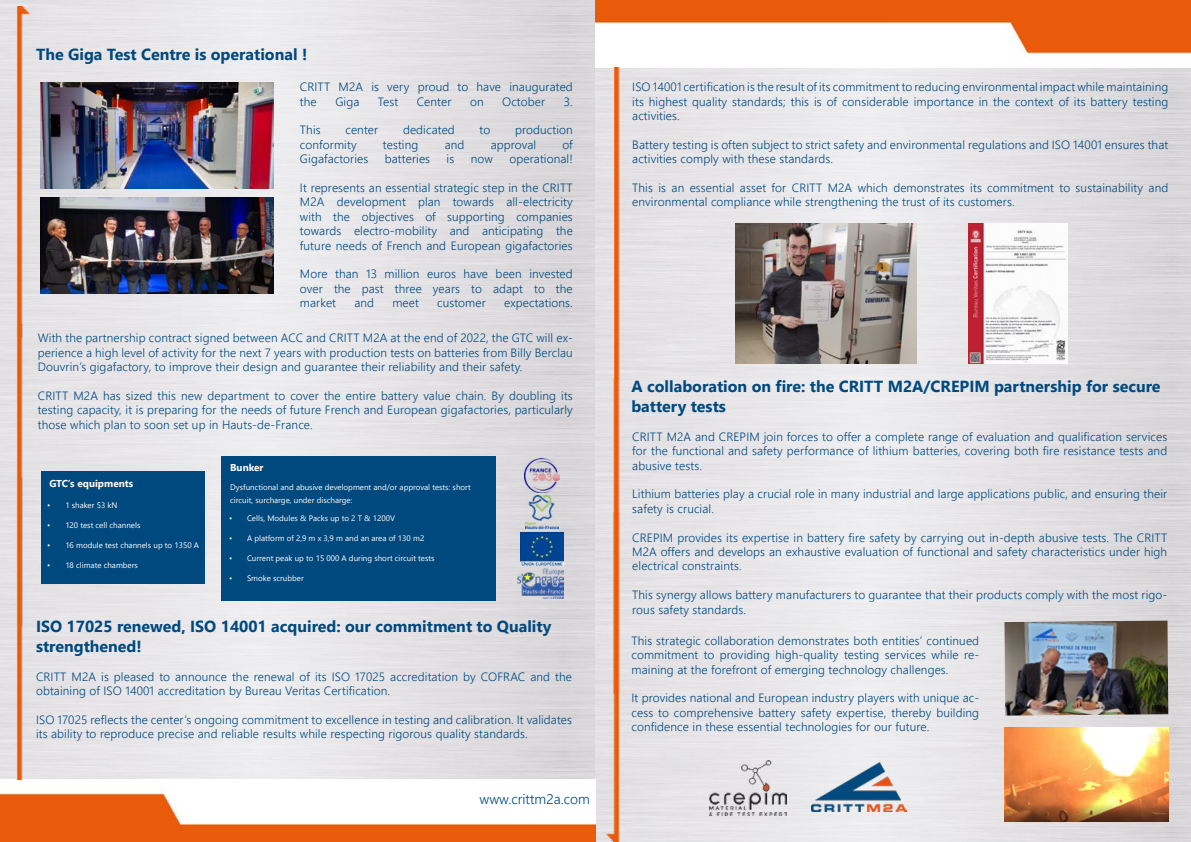
<style>
.page{position:relative;width:1191px;height:842px;background:#fff}
.page>*{position:absolute;margin:0;border:0;box-sizing:border-box;transform-origin:0 0}
.t1{font:700 16px/20px "Nirmala UI";color:#00497e}
.t2{font:300 14px "Nirmala UI";color:#00497e}
.t3{font:300 12px/14.4px "Nirmala UI";letter-spacing:.01em;color:#00497e;text-align:justify}
.t4{font:700 10px "Nirmala UI";color:#fffefd}
.t5{font:8px/13px "Nirmala UI";color:#fffefd}
</style>
<div class="page">
<img style="left:0;top:0;width:595px;height:779px">
<img style="left:595px;top:67px;width:596px;height:775px">
<img style="left:595px;top:0;width:596px;height:57px">
<img style="left:0;top:790px;width:595px;height:52px">
<img style="left:4px;top:7px;width:32px;height:317px">
<img style="left:4px;top:324px;width:32px;height:154px">
<img style="left:600px;top:68px;width:32px;height:310px">
<img style="left:606px;top:378px;width:26px;height:134px">
<img style="left:4px;top:478px;width:32px;height:302px">
<img style="left:600px;top:512px;width:32px;height:329px">
<img style="left:40px;top:82px;width:234px;height:107px">
<img style="left:735px;top:223px;width:182px;height:141px">
<img style="left:968px;top:224px;width:99px;height:140px">
<div style="left:41px;top:472px;width:163px;height:112px;background:#00497e"></div>
<div style="left:221px;top:456px;width:274px;height:144px;background:#00497e"></div>
<img style="left:40px;top:197px;width:234px;height:97px">
<img style="left:525px;top:458px;width:34px;height:34px">
<img style="left:526px;top:496px;width:32px;height:32px">
<img style="left:520px;top:532px;width:44px;height:34px">
<img style="left:518px;top:569px;width:46px;height:29px">
<img style="left:1004px;top:727px;width:164px;height:94px">
<img style="left:710px;top:760px;width:76px;height:55px">
<img style="left:1004px;top:621px;width:164px;height:95px">
<img style="left:811px;top:763px;width:95px;height:48px">
<h1 class="t1" style="left:36px;top:44px;width:273px">The Giga Test Centre is operational !</h1>
<p class="t3" style="left:300px;top:79px;width:274px">CRITT M2A is very proud to have inaugurated the</p>
<p class="t3" style="left:335px;top:93px;width:26px">Giga</p>
<p class="t3" style="left:378px;top:93px;width:22px">Test</p>
<p class="t3" style="left:417px;top:93px;width:36px">Center</p>
<p class="t3" style="left:470px;top:93px;width:15px">on</p>
<p class="t3" style="left:502px;top:93px;width:44px">October</p>
<p class="t3" style="left:564px;top:93px;width:11px">3.</p>
<p class="t3" style="left:300px;top:122px;width:22px">This</p>
<p class="t3" style="left:345px;top:122px;width:34px">center</p>
<p class="t3" style="left:403px;top:122px;width:53px">dedicated</p>
<p class="t3" style="left:479px;top:122px;width:12px">to</p>
<p class="t3" style="left:515px;top:122px;width:59px">production</p>
<p class="t3" style="left:300px;top:137px;width:58px">conformity</p>
<p class="t3" style="left:383px;top:137px;width:37px">testing</p>
<p class="t3" style="left:445px;top:137px;width:21px">and</p>
<p class="t3" style="left:491px;top:137px;width:47px">approval</p>
<p class="t3" style="left:562px;top:137px;width:12px">of</p>
<p class="t3" style="left:300px;top:151px;width:70px">Gigafactories</p>
<p class="t3" style="left:385px;top:151px;width:47px">batteries</p>
<p class="t3" style="left:446px;top:151px;width:9px">is</p>
<p class="t3" style="left:471px;top:151px;width:24px">now</p>
<p class="t3" style="left:509px;top:151px;width:65px">operational!</p>
<p class="t3" style="left:300px;top:180px;width:274px">It represents an essential strategic step in the CRITT M2A development plan towards all-electricity with the objectives of supporting companies towards electro-mobility and anticipating the future needs of French and European gigafactories</p>
<p class="t3" style="left:300px;top:266px;width:274px">More than 13 million euros have been invested over the past three years to adapt to the market</p>
<p class="t3" style="left:354px;top:295px;width:21px">and</p>
<p class="t3" style="left:392px;top:295px;width:28px">meet</p>
<p class="t3" style="left:437px;top:295px;width:50px">customer</p>
<p class="t3" style="left:504px;top:295px;width:70px">expectations.</p>
<p class="t3" style="left:38px;top:330px;width:536px">With the partnership contract signed between ACC and CRITT M2A at the end of 2022, the GTC will ex&shy;perience a high level of activity for the next 7 years with production tests on batteries from Billy Berclau Douvrin’s gigafactory, to improve their design and guarantee their reliability and their safety.</p>
<p class="t3" style="left:38px;top:387px;width:536px">CRITT M2A has sized this new department to cover the entire battery value chain. By doubling its testing capacity, it is preparing for the needs of future French and European gigafactories, particularly those which plan to soon set up in Hauts-de-France.</p>
<p class="t4" style="left:230px;top:460px;width:35px">Bunker</p>
<p class="t4" style="left:49px;top:475px;width:85px">GTC’s equipments</p>
<p class="t5" style="left:230px;top:480px;width:242px">Dysfunctional and abusive development and/or approval tests: short circuit, surcharge, under discharge:</p>
<p class="t5" style="left:47px;top:498px;width:72px">• 1 shaker 53 kN</p>
<p class="t5" style="left:47px;top:518px;width:95px">• 120 test cell channels</p>
<p class="t5" style="left:47px;top:538px;width:153px">• 16 module test channels up to 1350 A</p>
<p class="t5" style="left:47px;top:558px;width:92px">• 18 climate chambers</p>
<p class="t5" style="left:229px;top:511px;width:167px">• Cells, Modules &amp; Packs up to 2 T &amp; 1200V</p>
<p class="t5" style="left:229px;top:531px;width:197px">• A platform of 2,9 m x 3,9 m and an area of 130 m2</p>
<p class="t5" style="left:229px;top:551px;width:207px">• Current peak up to 15 000 A during short circuit tests</p>
<p class="t5" style="left:229px;top:571px;width:76px">• Smoke scrubber</p>
<h1 class="t1" style="left:36px;top:616px;width:517px">ISO 17025 renewed, ISO 14001 acquired: our commitment to Quality strengthened!</h1>
<p class="t3" style="left:36px;top:669px;width:537px">CRITT M2A is pleased to announce the renewal of its ISO 17025 accreditation by COFRAC and the obtaining of ISO 14001 accreditation by Bureau Veritas Certification.</p>
<p class="t3" style="left:36px;top:712px;width:537px">ISO 17025 reflects the center’s ongoing commitment to excellence in testing and calibration. It validates its ability to reproduce precise and reliable results while respecting rigorous quality standards.</p>
<p class="t2" style="left:479px;top:788px;width:112px">www.crittm2a.com</p>
<p class="t3" style="left:632px;top:79px;width:537px">ISO 14001 certification is the result of its commitment to reducing environmental impact while maintaining its highest quality standards; this is of considerable importance in the context of its battery testing activities.</p>
<p class="t3" style="left:632px;top:137px;width:537px">Battery testing is often subject to strict safety and environmental regulations and ISO 14001 ensures that activities comply with these standards.</p>
<p class="t3" style="left:632px;top:180px;width:537px">This is an essential asset for CRITT M2A which demonstrates its commitment to sustainability and environmental compliance while strengthening the trust of its customers.</p>
<h1 class="t1" style="left:631px;top:375px;width:530px">A collaboration on fire: the CRITT M2A/CREPIM partnership for secure battery tests</h1>
<p class="t3" style="left:632px;top:429px;width:536px">CRITT M2A and CREPIM join forces to offer a complete range of evaluation and qualification services for the functional and safety performance of lithium batteries, covering both fire resistance tests and abusive tests.</p>
<p class="t3" style="left:632px;top:486px;width:536px">Lithium batteries play a crucial role in many industrial and large applications public, and ensuring their safety is crucial.</p>
<p class="t3" style="left:632px;top:529px;width:536px">CREPIM provides its expertise in battery fire safety by carrying out in-depth abusive tests. The CRITT M2A offers and develops an exhaustive evaluation of functional and safety characteristics under high electrical constraints.</p>
<p class="t3" style="left:632px;top:587px;width:536px">This synergy allows battery manufacturers to guarantee that their products comply with the most rigo&shy;rous safety standards.</p>
<p class="t3" style="left:631px;top:633px;width:349px">This strategic collaboration demonstrates both entities’ continued commitment to providing high-quality testing services while re&shy;maining at the forefront of emerging technology challenges.</p>
<p class="t3" style="left:631px;top:690px;width:349px">It provides national and European industry players with unique ac&shy;cess to comprehensive battery safety expertise, thereby building confidence in these essential technologies for our future.</p>
</div>
